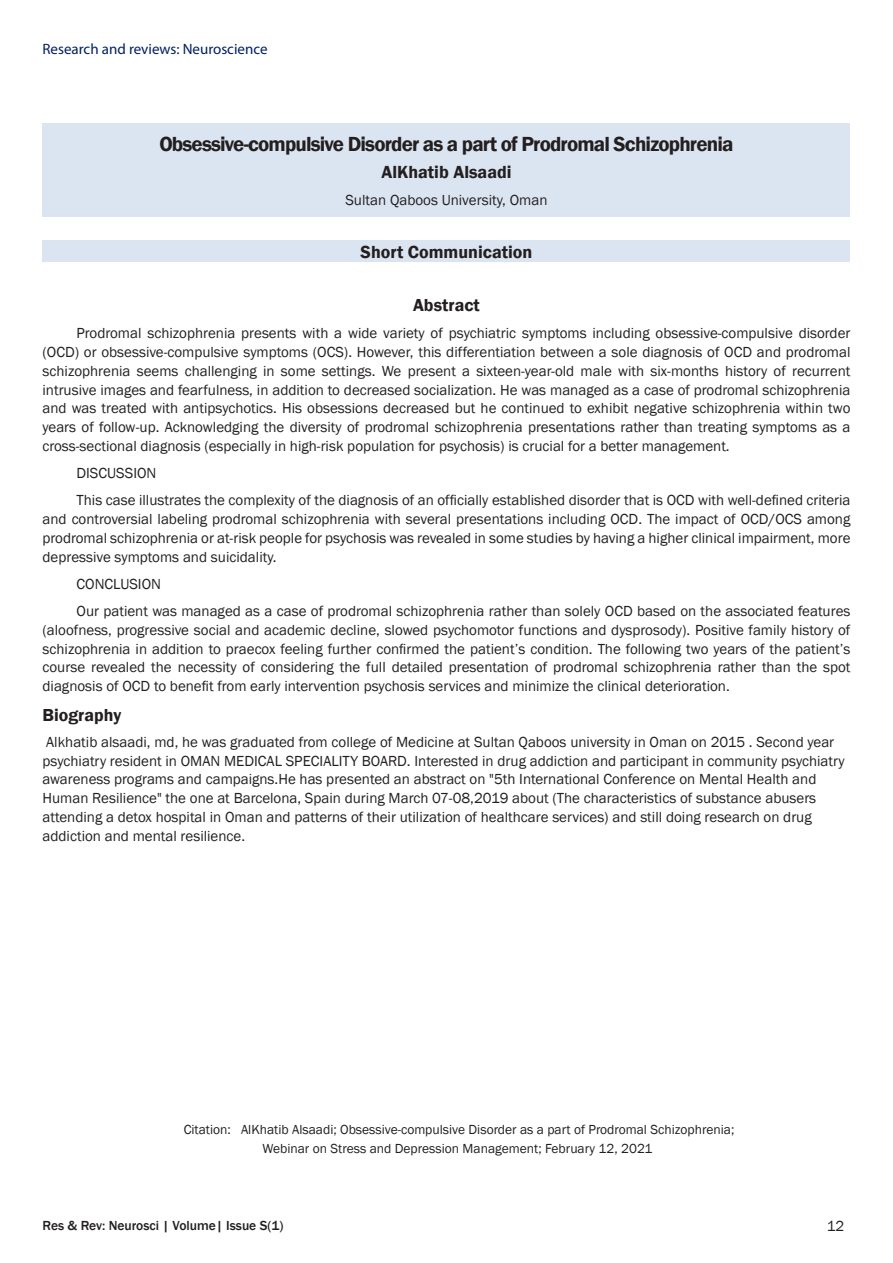
<style>
.page{position:relative;width:893px;height:1263px;background:#fff}
.page>*{position:absolute;margin:0;border:0;box-sizing:border-box;transform-origin:0 0}
.t1{font:600 21px "Franklin Gothic";letter-spacing:-.04em;color:#231f20}
.t2{font:600 18px "Franklin Gothic";color:#231f20}
.Default{font:600 17.85px "Franklin Gothic";color:#231f20}
.BD{font:15px/18.8px "Franklin Gothic";color:#231f20;text-align:justify}
.Default-2{font:15px/18.8px "Franklin Gothic";color:#231f20}
.t3{font:15px "Myriad Pro";color:#002060}
.Default-3{font:13.5px/18.8px "Franklin Gothic";color:#231f20;text-align:center}
.t4{font:500 13.5px "Franklin Gothic";color:#231f20}
</style>
<div class="page">
<div style="left:43px;top:124px;width:807px;height:93px;background:#dbe5f1"></div>
<div style="left:43px;top:241px;width:807px;height:21px;background:#dbe5f1"></div>
<p class="t3" style="left:43px;top:39px;width:226px">Research and reviews: Neuroscience</p>
<p class="t1" style="left:159px;top:131px;width:576px">Obsessive-compulsive Disorder as a part of Prodromal Schizophrenia</p>
<p class="t2" style="left:381px;top:161px;width:132px">AlKhatib Alsaadi</p>
<p class="BD" style="left:345px;top:190px;width:204px">Sultan Qaboos University, Oman</p>
<p class="t2" style="left:361px;top:240px;width:173px">Short Communication</p>
<p class="Default" style="left:413px;top:294px;width:68px">Abstract</p>
<p class="BD" style="left:43px;top:324px;width:809px;text-indent:34px">Prodromal schizophrenia presents with a wide variety of psychiatric symptoms including obsessive-compulsive disorder (OCD) or obsessive-compulsive symptoms (OCS). However, this differentiation between a sole diagnosis of OCD and prodromal schizophrenia seems challenging in some settings. We present a sixteen-year-old male with six-months history of recurrent intrusive images and fearfulness, in addition to decreased socialization. He was managed as a case of prodromal schizophrenia and was treated with antipsychotics. His obsessions decreased but he continued to exhibit negative schizophrenia within two years of follow-up. Acknowledging the diversity of prodromal schizophrenia presentations rather than treating symptoms as a cross-sectional diagnosis (especially in high-risk population for psychosis) is crucial for a better management.</p>
<p class="BD" style="left:77px;top:464px;width:81px">DISCUSSION</p>
<p class="BD" style="left:43px;top:491px;width:809px;text-indent:34px">This case illustrates the complexity of the diagnosis of an officially established disorder that is OCD with well-defined criteria and controversial labeling prodromal schizophrenia with several presentations including OCD. The impact of OCD/OCS among prodromal schizophrenia or at-risk people for psychosis was revealed in some studies by having a higher clinical impairment, more depressive symptoms and suicidality.</p>
<p class="BD" style="left:77px;top:575px;width:86px">CONCLUSION</p>
<p class="BD" style="left:43px;top:602px;width:809px;text-indent:34px">Our patient was managed as a case of prodromal schizophrenia rather than solely OCD based on the associated features (aloofness, progressive social and academic decline, slowed psychomotor functions and dysprosody). Positive family history of schizophrenia in addition to praecox feeling further confirmed the patient’s condition. The following two years of the patient’s course revealed the necessity of considering the full detailed presentation of prodromal schizophrenia rather than the spot diagnosis of OCD to benefit from early intervention psychosis services and minimize the clinical deterioration.</p>
<p class="Default" style="left:43px;top:704px;width:80px">Biography</p>
<p class="Default-2" style="left:43px;top:733px;width:804px">Alkhatib alsaadi, md, he was graduated from college of Medicine at Sultan Qaboos university in Oman on 2015 . Second year psychiatry resident in OMAN MEDICAL SPECIALITY BOARD. Interested in drug addiction and participant in community psychiatry awareness programs and campaigns.He has presented an abstract on "5th International Conference on Mental Health and Human Resilience" the one at Barcelona, Spain during March 07-08,2019 about (The characteristics of substance abusers attending a detox hospital in Oman and patterns of their utilization of healthcare services) and still doing research on drug addiction and mental resilience.</p>
<p class="Default-3" style="left:184px;top:1120px;width:552px">Citation: AlKhatib Alsaadi; Obsessive-compulsive Disorder as a part of Prodromal Schizophrenia;<br>Webinar on Stress and Depression Management; February 12, 2021</p>
<p class="t4" style="left:43px;top:1217px;width:242px">Res &amp; Rev: Neurosci | Volume| Issue S(1)</p>
<p class="BD" style="left:827px;top:1217px;width:19px">12</p>
</div>
